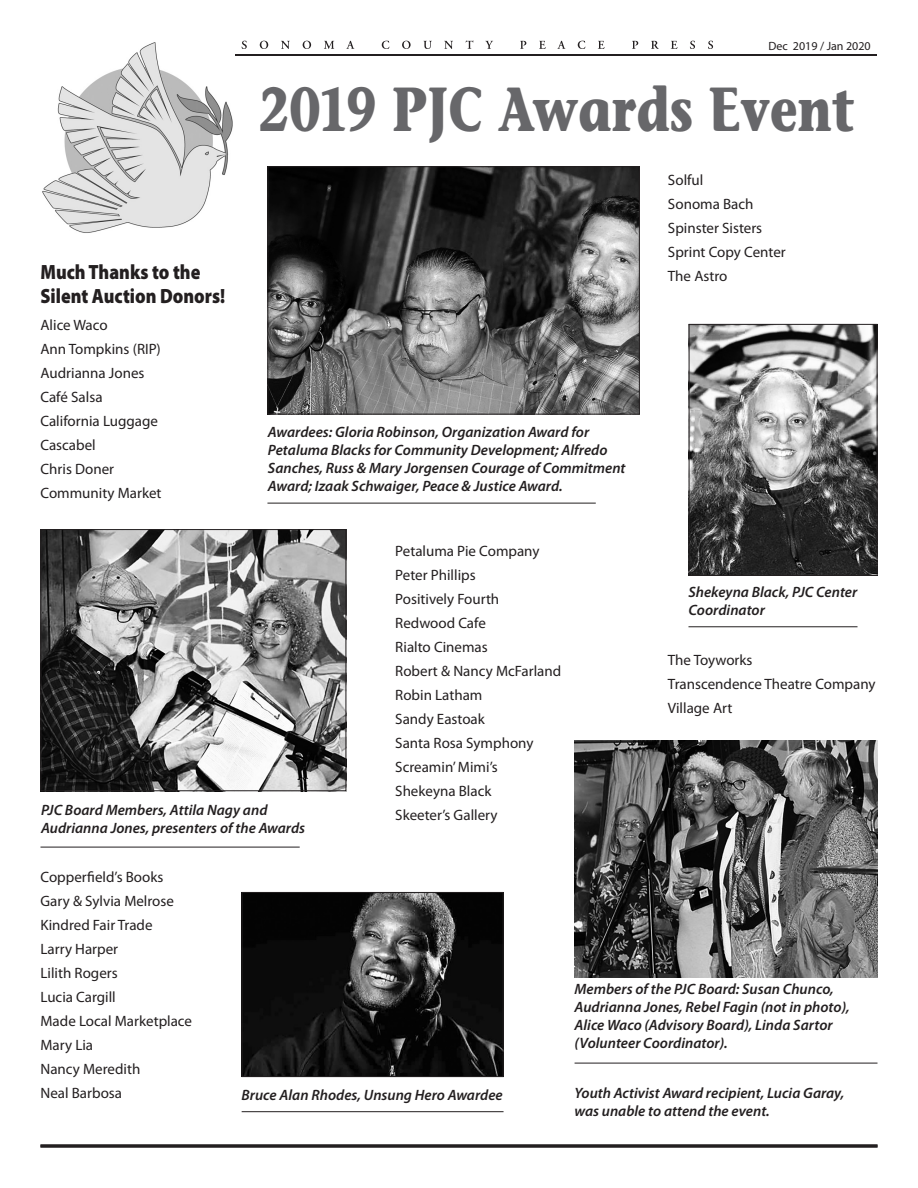
<style>
.page{position:relative;width:918px;height:1188px;background:#fff}
.page>*{position:absolute;margin:0;border:0;box-sizing:border-box;transform-origin:0 0}
.t1{font:700 61.5px "Mesouran Casual Black S Si";color:#67676a;scale:.79 1}
.t2{font:900 20.7px/24px "Myriad Pro";color:#231f20;scale:.87 1}
.t3{font:15px/24px "Myriad Pro";color:#231f20}
.t4{font:italic 600 15px/18px "Myriad Pro";color:#231f20}
.t5{font:12px "Myriad Pro";color:#231f20}
</style>
<div class="page">
<hr style="left:40px;top:54px;width:838px;height:2px;background:#231f20">
<svg style="left:40px;top:1144px;width:838px;height:4px;background:#3e3a3b"></svg>
<svg style="left:242px;top:40px;width:471px;height:9px"></svg>
<img style="left:40px;top:42px;width:195px;height:191px">
<img style="left:42px;top:531px;width:302px;height:258px">
<div style="left:40px;top:529px;width:306px;height:262px;border:1px solid #231f20"></div>
<img style="left:269px;top:168px;width:369px;height:245px">
<div style="left:267px;top:166px;width:373px;height:249px;border:1px solid #231f20"></div>
<img style="left:691px;top:326px;width:185px;height:248px">
<div style="left:689px;top:324px;width:189px;height:252px;border:1px solid #231f20"></div>
<hr style="left:267px;top:503px;width:329px;height:1px;background:#231f20">
<hr style="left:688px;top:626px;width:170px;height:1px;background:#231f20">
<hr style="left:40px;top:847px;width:260px;height:1px;background:#231f20">
<img style="left:244px;top:894px;width:258px;height:181px">
<div style="left:242px;top:892px;width:262px;height:185px;border:1px solid #231f20"></div>
<hr style="left:242px;top:1111px;width:262px;height:1px;background:#231f20">
<img style="left:575px;top:740px;width:303px;height:237px">
<hr style="left:575px;top:1063px;width:303px;height:1px;background:#231f20">
<p class="t5" style="left:768px;top:38px;width:104px">Dec 2019 / Jan 2020</p>
<h2 class="t2" style="left:40px;top:260px;width:214px">Much Thanks to the<br>Silent Auction Donors!</h2>
<p class="t3" style="left:40px;top:313px;width:123px">Alice Waco<br>Ann Tompkins (RIP)<br>Audrianna Jones<br>Café Salsa<br>California Luggage<br>Cascabel<br>Chris Doner<br>Community Market</p>
<h1 class="t1" style="left:259px;top:69px;width:754px">2019 PJC Awards Event</h1>
<p class="t3" style="left:668px;top:168px;width:119px">Solful<br>Sonoma Bach<br>Spinster Sisters<br>Sprint Copy Center<br>The Astro</p>
<p class="t4" style="left:268px;top:422px;width:359px">Awardees: Gloria Robinson, Organization Award for Petaluma Blacks for Community Development; Alfredo Sanches, Russ &amp; Mary Jorgensen Courage of Commitment Award; Izaak Schwaiger, Peace &amp; Justice Award.</p>
<p class="t4" style="left:41px;top:800px;width:266px">PJC Board Members, Attila Nagy and<br>Audrianna Jones, presenters of the Awards</p>
<p class="t3" style="left:395px;top:538px;width:167px">Petaluma Pie Company<br>Peter Phillips<br>Positively Fourth<br>Redwood Cafe<br>Rialto Cinemas<br>Robert &amp; Nancy McFarland<br>Robin Latham<br>Sandy Eastoak<br>Santa Rosa Symphony<br>Screamin’ Mimi’s<br>Shekeyna Black<br>Skeeter’s Gallery</p>
<p class="t4" style="left:688px;top:582px;width:170px">Shekeyna Black, PJC Center<br>Coordinator</p>
<p class="t3" style="left:668px;top:648px;width:209px">The Toyworks<br>Transcendence Theatre Company<br>Village Art</p>
<p class="t3" style="left:40px;top:865px;width:153px">Copperfield’s Books<br>Gary &amp; Sylvia Melrose<br>Kindred Fair Trade<br>Larry Harper<br>Lilith Rogers<br>Lucia Cargill<br>Made Local Marketplace<br>Mary Lia<br>Nancy Meredith<br>Neal Barbosa</p>
<p class="t4" style="left:575px;top:980px;width:277px">Members of the PJC Board: Susan Chunco, Audrianna Jones, Rebel Fagin (not in photo), Alice Waco (Advisory Board), Linda Sartor (Volunteer Coordinator).</p>
<p class="t4" style="left:242px;top:1085px;width:263px">Bruce Alan Rhodes, Unsung Hero Awardee</p>
<p class="t4" style="left:575px;top:1083px;width:271px">Youth Activist Award recipient, Lucia Garay, was unable to attend the event.</p>
</div>
